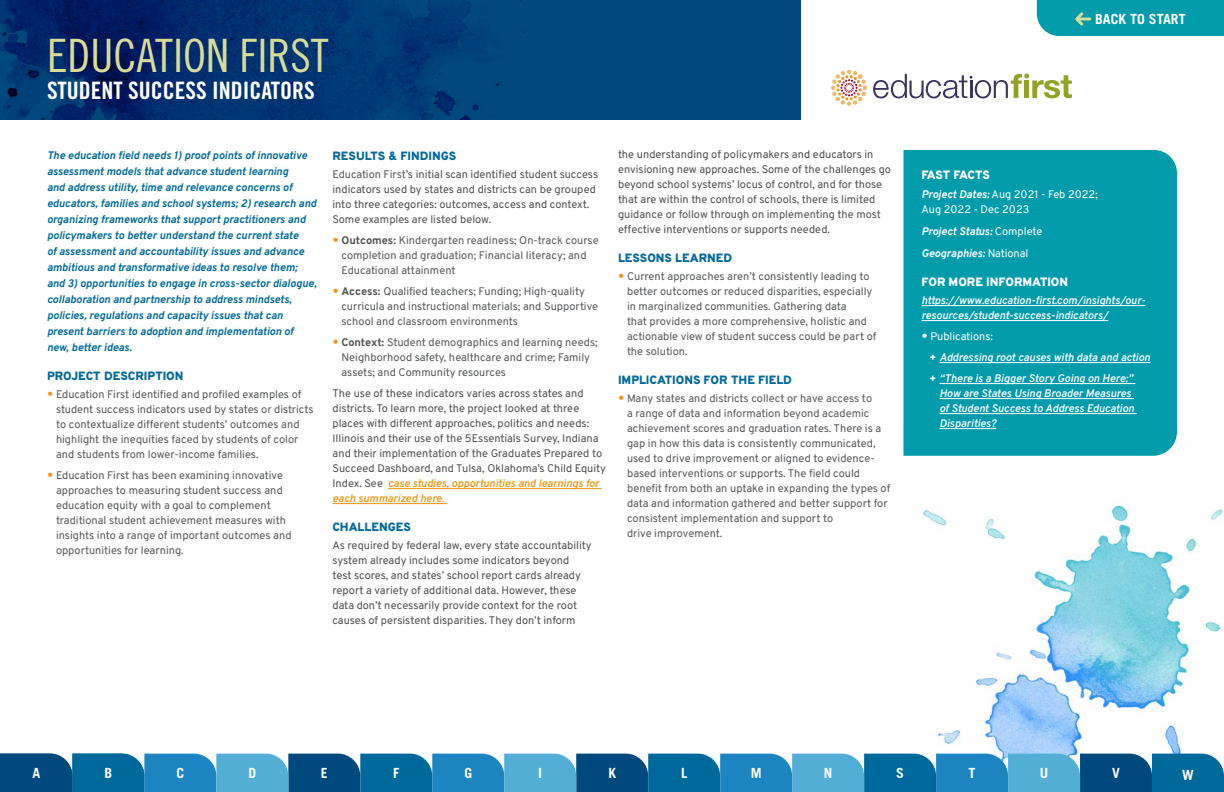
<style>
.page{position:relative;width:1224px;height:792px;background:#fff}
.page>*{position:absolute;margin:0;border:0;box-sizing:border-box;transform-origin:0 0}
.t1{font:46px "Trade Gothic LT Pro Cn 18";color:#d9dc98}
.t2{font:24px "Trade Gothic LT Pro Bd Cn 20";color:#fff}
.t3{font:700 14px "Trade Gothic LT Pro";color:#fff}
.t4{font:900 12px "Overpass";color:#00699c}
.t5{font:900 12px "Overpass";letter-spacing:-.005em;color:#fff}
.t6{font:900 12px "Overpass";letter-spacing:-.03em;color:#fff}
.t7{font:11px/15px "Overpass";color:#56585c}
.t8{font:11px/15px "Overpass";color:#4f4f50}
.t9{font:italic 700 11px/16px "Overpass";color:#00699c}
.t10{font:italic 600 11px/15px "Overpass";color:#fff}
.t11{font:11px/15px "Overpass";color:#fff}
.t12{font:italic 700 11px/22px "Overpass";color:#fff}
.s1{font-weight:700;font-size:15px;color:#f19613}
.s2{color:#56585c}
.s3{font-weight:700;color:#4f4f50}
.s4{font-weight:600;font-style:italic;color:#f19613}
.s5{font-weight:700;font-style:italic}
.s6{font-weight:400;font-style:normal}
.s7{font-weight:700;font-style:normal;font-size:15px}
.s8{font-weight:700;font-style:normal}
</style>
<div class="page">
<img style="left:876px;top:423px;width:347px;height:331px">
<div style="left:0;top:0;width:801px;height:120px;background:#00497e"></div>
<img style="left:0;top:0;width:526px;height:120px">
<svg style="left:0;top:754px;width:1224px;height:38px;background:#227dad"></svg>
<div style="left:904px;top:150px;width:273px;height:306px;background:#009cab"></div>
<hr style="left:922px;top:305px;width:224px;height:1px;background:#fff">
<hr style="left:922px;top:320px;width:186px;height:1px;background:#fff">
<hr style="left:940px;top:362px;width:210px;height:1px;background:#fff">
<hr style="left:940px;top:383px;width:196px;height:1px;background:#fff">
<hr style="left:940px;top:398px;width:194px;height:1px;background:#fff">
<hr style="left:940px;top:413px;width:197px;height:1px;background:#fff">
<hr style="left:940px;top:428px;width:56px;height:1px;background:#fff">
<svg style="left:873px;top:73px;width:199px;height:25px"></svg>
<svg style="left:831px;top:70px;width:36px;height:36px"></svg>
<hr style="left:388px;top:488px;width:214px;height:1px;background:#f19613">
<hr style="left:332px;top:503px;width:115px;height:1px;background:#f19613">
<div style="left:1037px;top:0;width:187px;height:36px;background:#009cab"></div>
<h1 class="t1" style="left:47px;top:28px;width:283px">EDUCATION FIRST</h1>
<h2 class="t2" style="left:47px;top:76px;width:269px">STUDENT SUCCESS INDICATORS</h2>
<p class="t9" style="left:47px;top:146px;width:271px">The education field needs 1) proof points of innovative assessment models that advance student learning<br>and address utility, time and relevance concerns of educators, families and school systems; 2) research and organizing frameworks that support practitioners and policymakers to better understand the current state<br>of assessment and accountability issues and advance ambitious and transformative ideas to resolve them; and 3) opportunities to engage in cross-sector dialogue, collaboration and partnership to address mindsets, policies, regulations and capacity issues that can present barriers to adoption and implementation of new, better ideas.</p>
<p class="t4" style="left:47px;top:366px;width:138px">PROJECT DESCRIPTION</p>
<p class="t7" style="left:56px;top:386px;width:259px;text-indent:-9px"><span class="s1">•</span> Education First identified and profiled examples of student success indicators used by states or districts to contextualize different students’ outcomes and highlight the inequities faced by students of color and students from lower-income families.</p>
<p class="t7" style="left:56px;top:467px;width:237px;text-indent:-9px"><span class="s1">•</span> Education First has been examining innovative approaches to measuring student success and education equity with a goal to complement traditional student achievement measures with insights into a range of important outcomes and opportunities for learning.</p>
<p class="t4" style="left:332px;top:146px;width:125px">RESULTS &amp; FINDINGS</p>
<p class="t8" style="left:332px;top:166px;width:267px"><span class="s2">Education First</span>’s initial scan identified student success indicators used by states and districts can be grouped into three categories: outcomes, access and context.<br>Some examples are listed below.</p>
<p class="t7" style="left:342px;top:232px;width:259px;text-indent:-9px"><span class="s1">•</span> <span class="s3">Outcomes:</span> Kindergarten readiness; On-track course completion and graduation; Financial literacy; and<br>Educational attainment</p>
<p class="t7" style="left:342px;top:283px;width:258px;text-indent:-9px"><span class="s1">•</span> <span class="s3">Access:</span> Qualified teachers; Funding; High-quality curricula and instructional materials; and Supportive school and classroom environments</p>
<p class="t7" style="left:342px;top:334px;width:258px;text-indent:-9px"><span class="s1">•</span> <span class="s3">Context:</span> Student demographics and learning needs;<br>Neighborhood safety, healthcare and crime; Family assets; and Community resources</p>
<p class="t8" style="left:333px;top:385px;width:275px">The use of these indicators varies across states and districts. To learn more, the project looked at three places with different approaches, politics and needs:<br>Illinois and their use of the 5Essentials Survey, Indiana and their implementation of the Graduates Prepared to Succeed Dashboard, and Tulsa, Oklahoma’s Child Equity Index. See <span class="s4">case studies, opportunities and learnings for each summarized here.</span></p>
<p class="t4" style="left:332px;top:517px;width:80px">CHALLENGES</p>
<p class="t8" style="left:332px;top:537px;width:261px">As required by federal law, every state accountability system already includes some indicators beyond<br>test scores, and states’ school report cards already report a variety of additional data. However, these data don’t necessarily provide context for the root causes of persistent disparities. They don’t inform</p>
<p class="t8" style="left:618px;top:146px;width:274px">the understanding of policymakers and educators in envisioning new approaches. Some of the challenges go beyond school systems’ locus of control, and for those that are within the control of schools, there is limited guidance or follow through on implementing the most effective interventions or supports needed.</p>
<p class="t4" style="left:618px;top:248px;width:116px">LESSONS LEARNED</p>
<p class="t7" style="left:627px;top:268px;width:251px;text-indent:-9px"><span class="s1">•</span> Current approaches aren’t consistently leading to better outcomes or reduced disparities, especially in marginalized communities. Gathering data<br>that provides a more comprehensive, holistic and actionable view of student success could be part of the solution.</p>
<p class="t4" style="left:618px;top:370px;width:176px">IMPLICATIONS FOR THE FIELD</p>
<p class="t7" style="left:627px;top:390px;width:265px;text-indent:-9px"><span class="s1">•</span> Many states and districts collect or have access to<br>a range of data and information beyond academic achievement scores and graduation rates. There is a gap in how this data is consistently communicated, used to drive improvement or aligned to evidence&shy;based interventions or supports. The field could benefit from both an uptake in expanding the types of data and information gathered and better support for consistent implementation and support to<br>drive improvement.</p>
<p class="t3" style="left:1095px;top:10px;width:92px">BACK TO START</p>
<p class="t6" style="left:922px;top:165px;width:70px">FAST FACTS</p>
<p class="t11" style="left:922px;top:186px;width:178px"><span class="s5">Project Dates:</span> Aug 2021 - Feb 2022;<br>Aug 2022 - Dec 2023</p>
<p class="t12" style="left:922px;top:219px;width:122px">Project Status: <span class="s6">Complete<br></span>Geographies: <span class="s6">National</span></p>
<p class="t5" style="left:922px;top:272px;width:148px">FOR MORE INFORMATION</p>
<p class="t10" style="left:922px;top:292px;width:226px">https://www.education-first.com/insights/our&shy;resources/student-success-indicators/</p>
<p class="t10" style="left:929px;top:325px;width:222px;line-height:21px;text-indent:-8px"><span class="s7">•</span> <span class="s6">Publications:<br></span><span class="s8">+</span> Addressing root causes with data and action <span class="s8">+</span> “There is a Bigger Story Going on Here:”</p>
<p class="t10" style="left:939px;top:385px;width:196px">How are States Using Broader Measures of Student Success to Address Education<br>Disparities?</p>
<p class="t3" style="left:32px;top:764px;width:9px">A</p>
<p class="t3" style="left:105px;top:764px;width:9px">B</p>
<p class="t3" style="left:176px;top:764px;width:9px">C</p>
<p class="t3" style="left:248px;top:764px;width:9px">D</p>
<p class="t3" style="left:321px;top:764px;width:8px">E</p>
<p class="t3" style="left:393px;top:764px;width:8px">F</p>
<p class="t3" style="left:464px;top:764px;width:9px">G</p>
<p class="t3" style="left:538px;top:764px;width:5px">I</p>
<p class="t3" style="left:609px;top:764px;width:9px">K</p>
<p class="t3" style="left:681px;top:764px;width:8px">L</p>
<p class="t3" style="left:751px;top:764px;width:12px">M</p>
<p class="t3" style="left:824px;top:764px;width:10px">N</p>
<p class="t3" style="left:896px;top:764px;width:9px">S</p>
<p class="t3" style="left:969px;top:764px;width:8px">T</p>
<p class="t3" style="left:1040px;top:764px;width:10px">U</p>
<p class="t3" style="left:1112px;top:764px;width:9px">V</p>
<p class="t3" style="left:1182px;top:766px;width:13px">W</p>
</div>
